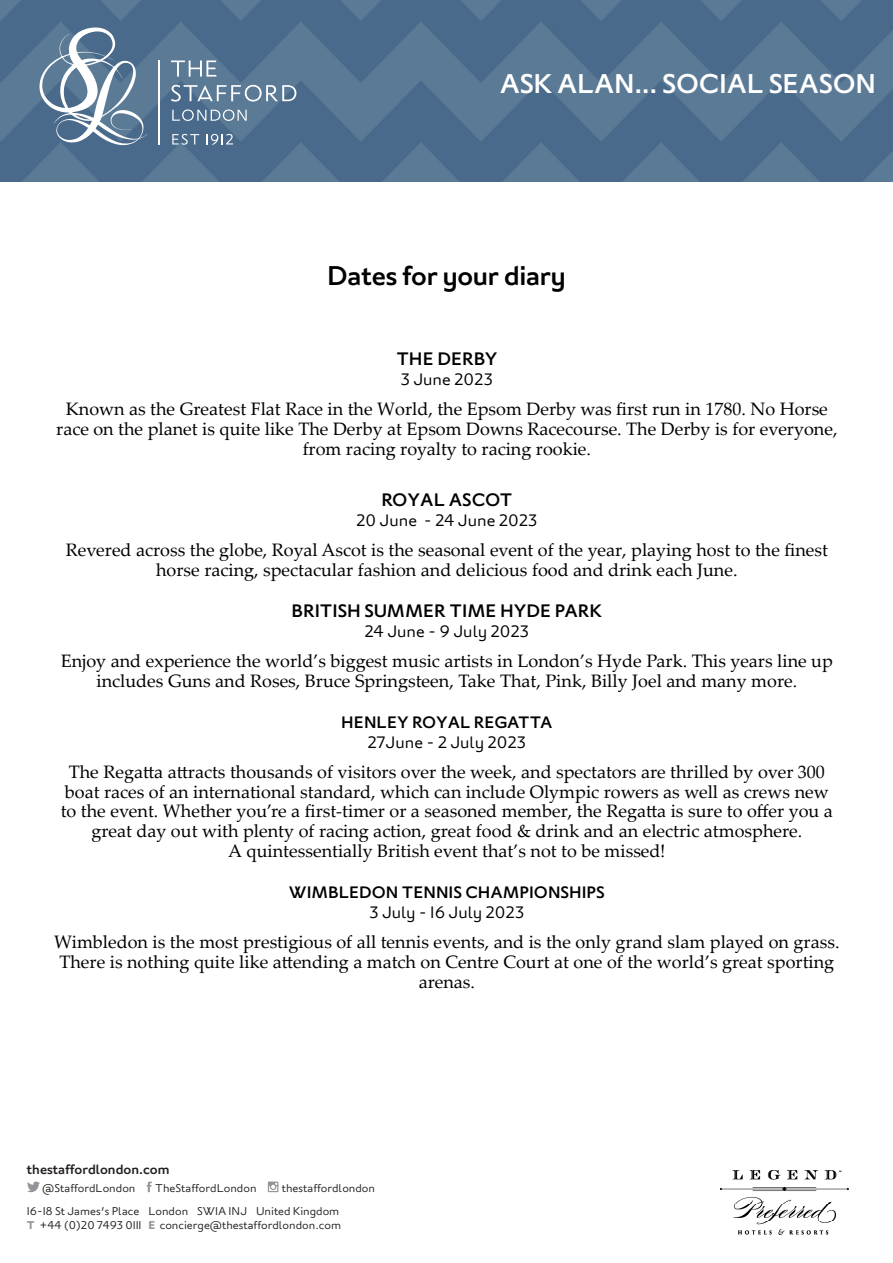
<style>
.page{position:relative;width:893px;height:1263px;background:#fff}
.page>*{position:absolute;margin:0;border:0;box-sizing:border-box;transform-origin:0 0}
.t1{font:500 27px "London";letter-spacing:-.01em;color:#fff}
.t2{font:500 27px "London";letter-spacing:-.01em;color:#000}
.t3{font:18px/19.8px "Palatino Linotype";color:#000;text-align:center}
.t4{font:500 18px "London";color:#000}
.t5{font:300 16.5px "London";color:#000}
.t6{font:500 16.5px "London";color:#000}
.t7{font:500 13.5px "London";color:#231f20}
.t8{font:300 11.25px "London";color:#231f20}
.s1{font-weight:700;color:#939598}
</style>
<div class="page">
<svg style="left:27px;top:1181px;width:13px;height:11px"></svg>
<svg style="left:147px;top:1181px;width:5px;height:11px"></svg>
<svg style="left:268px;top:1181px;width:10px;height:11px"></svg>
<img style="left:721px;top:1171px;width:128px;height:63px">
<img style="left:1px;top:0;width:892px;height:182px">
<svg style="left:40px;top:28px;width:107px;height:117px"></svg>
<svg style="left:171px;top:60px;width:45px;height:17px"></svg>
<svg style="left:172px;top:109px;width:75px;height:12px"></svg>
<svg style="left:172px;top:134px;width:27px;height:11px"></svg>
<svg style="left:206px;top:134px;width:27px;height:11px"></svg>
<svg style="left:171px;top:85px;width:125px;height:17px"></svg>
<hr style="left:159px;top:60px;width:1px;height:85px;background:#fff">
<p class="t1" style="left:500px;top:66px;width:378px">ASK ALAN... SOCIAL SEASON</p>
<p class="t2" style="left:327px;top:259px;width:240px">Dates for your diary</p>
<p class="t4" style="left:396px;top:348px;width:102px">THE DERBY</p>
<p class="t5" style="left:401px;top:369px;width:94px">3 June 2023</p>
<p class="t3" style="left:56px;top:399px;width:783px">Known as the Greatest Flat Race in the World, the Epsom Derby was first run in 1780. No Horse race on the planet is quite like The Derby at Epsom Downs Racecourse. The Derby is for everyone, from racing royalty to racing rookie.</p>
<p class="t4" style="left:381px;top:489px;width:132px">ROYAL ASCOT</p>
<p class="t5" style="left:356px;top:510px;width:183px">20 June - 24 June 2023</p>
<p class="t3" style="left:66px;top:540px;width:764px">Revered across the globe, Royal Ascot is the seasonal event of the year, playing host to the finest horse racing, spectacular fashion and delicious food and drink each June.</p>
<p class="t4" style="left:292px;top:600px;width:312px">BRITISH SUMMER TIME HYDE PARK</p>
<p class="t5" style="left:365px;top:620px;width:166px">24 June - 9 July 2023</p>
<p class="t3" style="left:61px;top:650px;width:774px">Enjoy and experience the world’s biggest music artists in London’s Hyde Park. This years line up includes Guns and Roses, Bruce Springsteen, Take That, Pink, Billy Joel and many more.</p>
<p class="t6" style="left:341px;top:712px;width:213px">HENLEY ROYAL REGATTA</p>
<p class="t5" style="left:368px;top:731px;width:160px">27June - 2 July 2023</p>
<p class="t3" style="left:61px;top:761px;width:774px">The Regatta attracts thousands of visitors over the week, and spectators are thrilled by over 300 boat races of an international standard, which can include Olympic rowers as well as crews new to the event. Whether you’re a first-timer or a seasoned member, the Regatta is sure to offer you a great day out with plenty of racing action, great food &amp; drink and an electric atmosphere.</p>
<p class="t3" style="left:228px;top:840px;width:439px">A quintessentially British event that’s not to be missed!</p>
<p class="t6" style="left:289px;top:882px;width:317px">WIMBLEDON TENNIS CHAMPIONSHIPS</p>
<p class="t5" style="left:369px;top:901px;width:156px">3 July - 16 July 2023</p>
<p class="t3" style="left:54px;top:931px;width:787px">Wimbledon is the most prestigious of all tennis events, and is the only grand slam played on grass.<br>There is nothing quite like attending a match on Centre Court at one of the world’s great sporting arenas.</p>
<p class="t7" style="left:27px;top:1160px;width:144px">thestaffordlondon.com</p>
<p class="t8" style="left:42px;top:1181px;width:95px">@StaffordLondon</p>
<p class="t8" style="left:155px;top:1181px;width:103px">TheStaffordLondon</p>
<p class="t8" style="left:282px;top:1181px;width:95px">thestaffordlondon</p>
<p class="t8" style="left:27px;top:1204px;width:314px">16-18 St James’s Place London SW1A 1NJ United Kingdom</p>
<p class="t8" style="left:27px;top:1218px;width:316px"><span class="s1">T</span> +44 (0)20 7493 0111 <span class="s1">E</span> concierge@thestaffordlondon.com</p>
</div>
